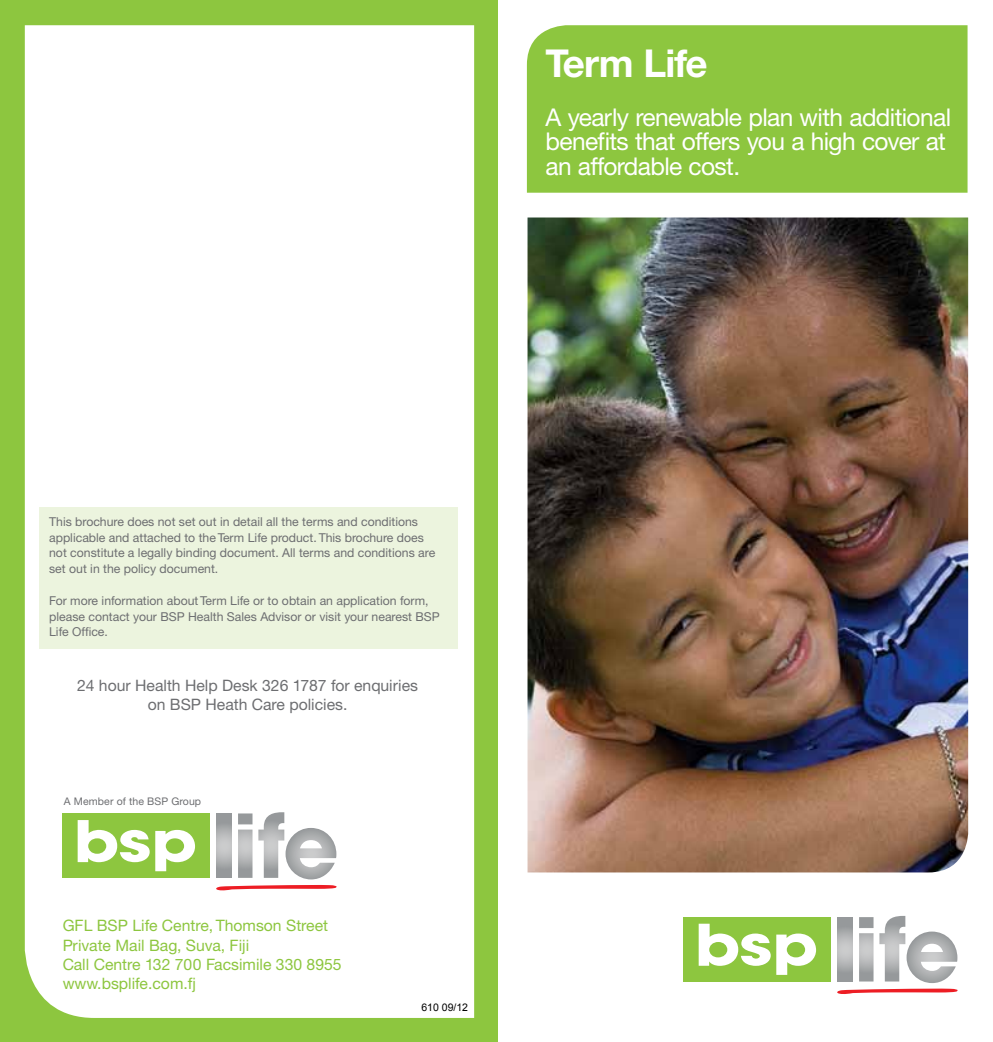
<style>
.page{position:relative;width:993px;height:1042px;background:#fff}
.page>*{position:absolute;margin:0;border:0;box-sizing:border-box;transform-origin:0 0}
.t1{font:700 38.5px "Helvetica Neue CE";letter-spacing:-.025em;color:#fff}
.t2{font:24.5px/24.5px "Helvetica Neue CE";letter-spacing:-.025em;color:#fff}
.t3{font:15.75px/19.2px "Helvetica Neue CE";color:#8dc63f}
.t4{font:15.75px/18.9px "Helvetica Neue CE";color:#6d6e71;text-align:center}
.t5{font:12.25px/15.8px "Helvetica Neue CE";color:#6d6e71}
.t6{font:10.5px "Helvetica Neue CE";letter-spacing:.01em;color:#6d6e71}
.t7{font:10.5px "Arial";color:#000}
</style>
<div class="page">
<div style="left:0;top:0;width:497px;height:1042px;background:#8dc63f"></div>
<div style="left:25px;top:25px;width:449px;height:993px;background:#fff"></div>
<div style="left:39px;top:507px;width:419px;height:141px;background:#ecf4de"></div>
<div style="left:63px;top:813px;width:147px;height:65px;background:#8dc63f"></div>
<svg style="left:212px;top:812px;width:124px;height:78px;background:#d5cecf"></svg>
<svg style="left:78px;top:820px;width:117px;height:51px"></svg>
<div style="left:526px;top:25px;width:441px;height:168px;background:#8dc63f"></div>
<div style="left:683px;top:917px;width:147px;height:64px;background:#8dc63f"></div>
<svg style="left:837px;top:916px;width:120px;height:78px"></svg>
<svg style="left:776px;top:933px;width:39px;height:42px"></svg>
<svg style="left:698px;top:923px;width:72px;height:43px"></svg>
<img style="left:527px;top:217px;width:440px;height:655px">
<h1 class="t1" style="left:545px;top:39px;width:164px">Term Life</h1>
<h2 class="t2" style="left:545px;top:105px;width:407px">A yearly renewable plan with additional benefits that offers you a high cover at an affordable cost.</h2>
<p class="t5" style="left:49px;top:514px;width:387px">This brochure does not set out in detail all the terms and conditions applicable and attached to the Term Life product. This brochure does not constitute a legally binding document. All terms and conditions are set out in the policy document.</p>
<p class="t5" style="left:49px;top:592px;width:392px">For more information about Term Life or to obtain an application form, please contact your BSP Health Sales Advisor or visit your nearest BSP<br>Life Office.</p>
<p class="t4" style="left:77px;top:676px;width:342px">24 hour Health Help Desk 326 1787 for enquiries on BSP Heath Care policies.</p>
<p class="t6" style="left:64px;top:795px;width:139px">A Member of the BSP Group</p>
<p class="t3" style="left:63px;top:916px;width:280px">GFL BSP Life Centre, Thomson Street<br>Private Mail Bag, Suva, Fiji<br>Call Centre 132 700 Facsimile 330 8955 www.bsplife.com.fj</p>
<p class="t7" style="left:421px;top:1001px;width:48px">610 09/12</p>
</div>
